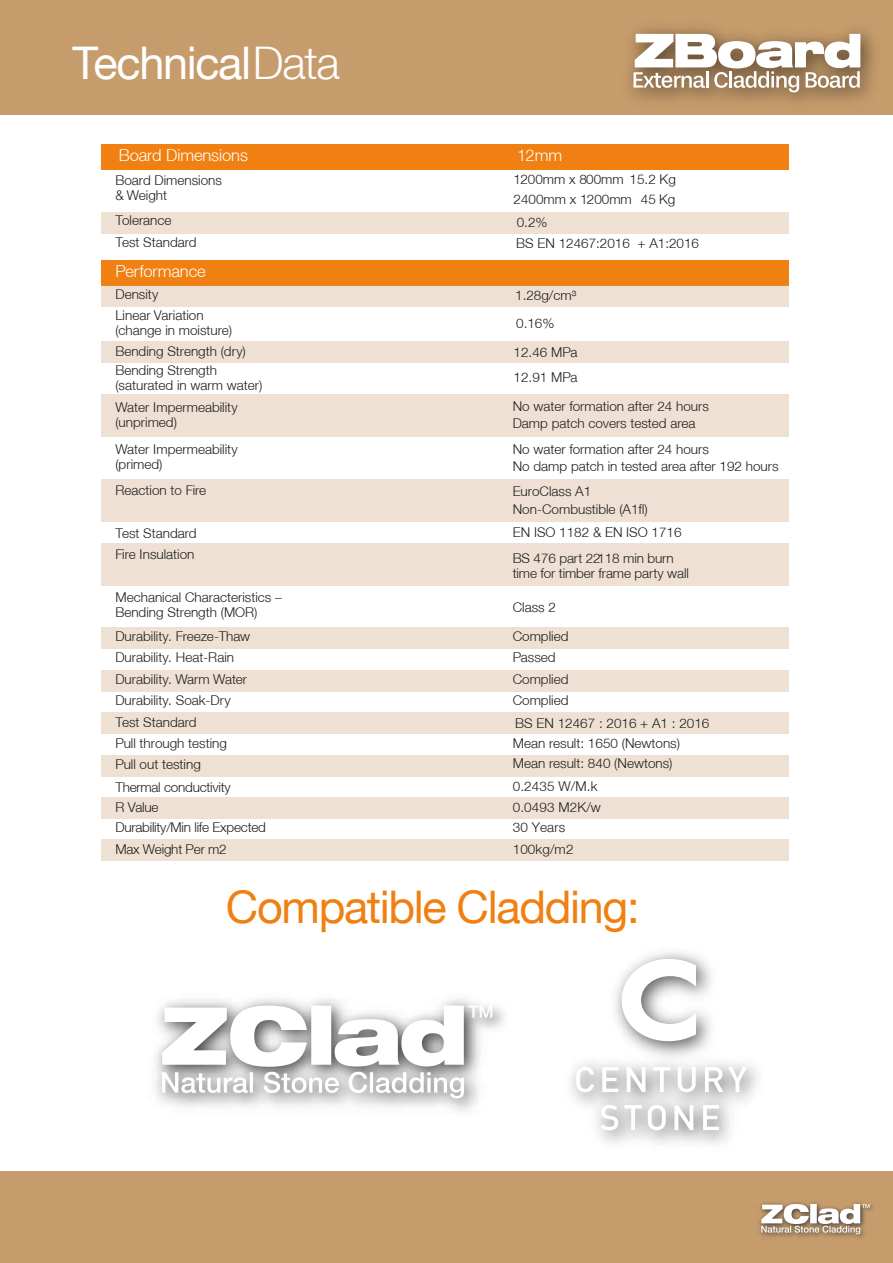
<style>
.page{position:relative;width:893px;height:1263px;background:#fff}
.page>*{position:absolute;margin:0;border:0;box-sizing:border-box;transform-origin:0 0}
.t1{font:45px "Helvetica Neue";letter-spacing:-.03em;color:#f08012}
.t2{font:45px "Helvetica Neue";letter-spacing:-.03em;color:#fff}
.t3{font:300 16.5px "Helvetica Neue";letter-spacing:-.005em;color:#fff}
.t4{font:300 13.5px/21.5px "Helvetica Neue";color:#1d1d1b}
.s1{font-weight:300}
</style>
<div class="page">
<div style="left:101px;top:797px;width:687px;height:21px;background:#eee1d3"></div>
<div style="left:0;top:1171px;width:893px;height:92px;background:#c69c6c"></div>
<div style="left:0;top:1px;width:893px;height:114px;background:#c69c6c"></div>
<div style="left:101px;top:261px;width:687px;height:25px;background:#f08012"></div>
<div style="left:101px;top:212px;width:687px;height:21px;background:#eee1d3"></div>
<div style="left:101px;top:286px;width:687px;height:21px;background:#eee1d3"></div>
<div style="left:101px;top:341px;width:687px;height:22px;background:#eee1d3"></div>
<div style="left:101px;top:543px;width:687px;height:43px;background:#eee1d3"></div>
<div style="left:101px;top:670px;width:687px;height:21px;background:#eee1d3"></div>
<div style="left:101px;top:627px;width:687px;height:22px;background:#eee1d3"></div>
<div style="left:101px;top:712px;width:687px;height:22px;background:#eee1d3"></div>
<div style="left:101px;top:755px;width:687px;height:21px;background:#eee1d3"></div>
<div style="left:101px;top:395px;width:687px;height:42px;background:#eee1d3"></div>
<div style="left:101px;top:480px;width:687px;height:42px;background:#eee1d3"></div>
<div style="left:101px;top:839px;width:687px;height:21px;background:#eee1d3"></div>
<div style="left:101px;top:144px;width:687px;height:25px;background:#f08012"></div>
<img style="left:458px;top:995px;width:46px;height:34px">
<svg style="left:162px;top:1005px;width:330px;height:93px"></svg>
<img style="left:759px;top:1202px;width:106px;height:36px">
<img style="left:858px;top:1202px;width:15px;height:9px">
<svg style="left:761px;top:1204px;width:108px;height:30px"></svg>
<img style="left:629px;top:28px;width:245px;height:75px">
<svg style="left:633px;top:34px;width:227px;height:58px"></svg>
<img style="left:571px;top:952px;width:187px;height:192px">
<svg style="left:576px;top:1067px;width:18px;height:25px"></svg>
<svg style="left:602px;top:1067px;width:16px;height:25px"></svg>
<svg style="left:627px;top:1067px;width:18px;height:25px"></svg>
<svg style="left:653px;top:1067px;width:18px;height:25px"></svg>
<svg style="left:678px;top:1067px;width:18px;height:25px"></svg>
<svg style="left:705px;top:1067px;width:42px;height:25px"></svg>
<svg style="left:600px;top:1105px;width:18px;height:25px"></svg>
<svg style="left:624px;top:1105px;width:18px;height:25px"></svg>
<svg style="left:648px;top:1105px;width:18px;height:25px"></svg>
<svg style="left:674px;top:1105px;width:19px;height:25px"></svg>
<svg style="left:703px;top:1105px;width:16px;height:25px"></svg>
<svg style="left:622px;top:959px;width:74px;height:82px"></svg>
<h1 class="t2" style="left:73px;top:37px;width:269px">Technical<span class="s1">Data</span></h1>
<p class="t3" style="left:119px;top:145px;width:131px">Board Dimensions</p>
<p class="t4" style="left:115px;top:173px;width:108px;line-height:15px">Board Dimensions &amp; Weight</p>
<p class="t4" style="left:115px;top:209px;width:83px">Tolerance<br>Test Standard</p>
<p class="t3" style="left:115px;top:261px;width:92px">Performance</p>
<p class="t4" style="left:115px;top:283px;width:90px;line-height:21px">Density<br>Linear Variation</p>
<p class="t4" style="left:115px;top:319px;width:132px;line-height:21px">(change in moisture)<br>Bending Strength (dry)</p>
<p class="t4" style="left:115px;top:363px;width:148px;line-height:15px">Bending Strength (saturated in warm water)</p>
<p class="t4" style="left:115px;top:399px;width:124px;line-height:15px">Water Impermeability (unprimed)</p>
<p class="t4" style="left:115px;top:442px;width:124px;line-height:15px">Water Impermeability (primed)</p>
<p class="t4" style="left:115px;top:479px;width:92px">Reaction to Fire</p>
<p class="t4" style="left:115px;top:522px;width:83px">Test Standard<br>Fire Insulation</p>
<p class="t4" style="left:115px;top:589px;width:168px;line-height:15px">Mechanical Characteristics –<br>Bending Strength (MOR)</p>
<p class="t4" style="left:115px;top:625px;width:136px">Durability. Freeze-Thaw<br>Durability. Heat-Rain<br>Durability. Warm Water<br>Durability. Soak-Dry<br>Test Standard<br>Pull through testing<br>Pull out testing</p>
<p class="t3" style="left:517px;top:145px;width:46px">12mm</p>
<p class="t4" style="left:514px;top:170px;width:164px;line-height:19.5px">1200mm x 800mm 15.2 Kg<br>2400mm x 1200mm</p>
<p class="t4" style="left:641px;top:188px;width:36px">45 Kg</p>
<p class="t4" style="left:516px;top:211px;width:184px">0.2%<br>BS EN 12467:2016 + A1:2016</p>
<p class="t4" style="left:515px;top:281px;width:63px;line-height:27.8px">1.28g/cm³<br>0.16%</p>
<p class="t4" style="left:514px;top:339px;width:65px;line-height:25.7px">12.46 MPa<br>12.91 MPa</p>
<p class="t4" style="left:513px;top:397px;width:198px;line-height:17.1px">No water formation after 24 hours<br>Damp patch covers tested area</p>
<p class="t4" style="left:513px;top:440px;width:267px;line-height:17.1px">No water formation after 24 hours<br>No damp patch in tested area after 192 hours</p>
<p class="t4" style="left:513px;top:483px;width:137px;line-height:17.1px">EuroClass A1<br>Non-Combustible (A1fl)</p>
<p class="t4" style="left:513px;top:521px;width:170px">EN ISO 1182 &amp; EN ISO 1716</p>
<p class="t4" style="left:513px;top:550px;width:178px;line-height:15px">BS 476 part 22118 min burn time for timber frame party wall</p>
<p class="t4" style="left:513px;top:593px;width:57px;line-height:28.7px">Class 2<br>Complied</p>
<p class="t4" style="left:513px;top:647px;width:57px">Passed<br>Complied<br>Complied</p>
<p class="t4" style="left:513px;top:733px;width:169px;line-height:20.1px">Mean result: 1650 (Newtons)<br>Mean result: 840 (Newtons)</p>
<p class="t4" style="left:515px;top:712px;width:196px">BS EN 12467 : 2016 + A1 : 2016</p>
<p class="t4" style="left:115px;top:777px;width:117px;line-height:20px">Thermal conductivity<br>R Value</p>
<p class="t4" style="left:513px;top:775px;width:90px">0.2435 W/M.k<br>0.0493 M2K/w</p>
<p class="t4" style="left:115px;top:838px;width:113px">Max Weight Per m2</p>
<p class="t4" style="left:513px;top:839px;width:62px">100kg/m2</p>
<p class="t4" style="left:115px;top:816px;width:152px">Durability/Min life Expected</p>
<p class="t4" style="left:513px;top:817px;width:54px">30 Years</p>
<h1 class="t1" style="left:226px;top:880px;width:415px">Compatible Cladding:</h1>
</div>
